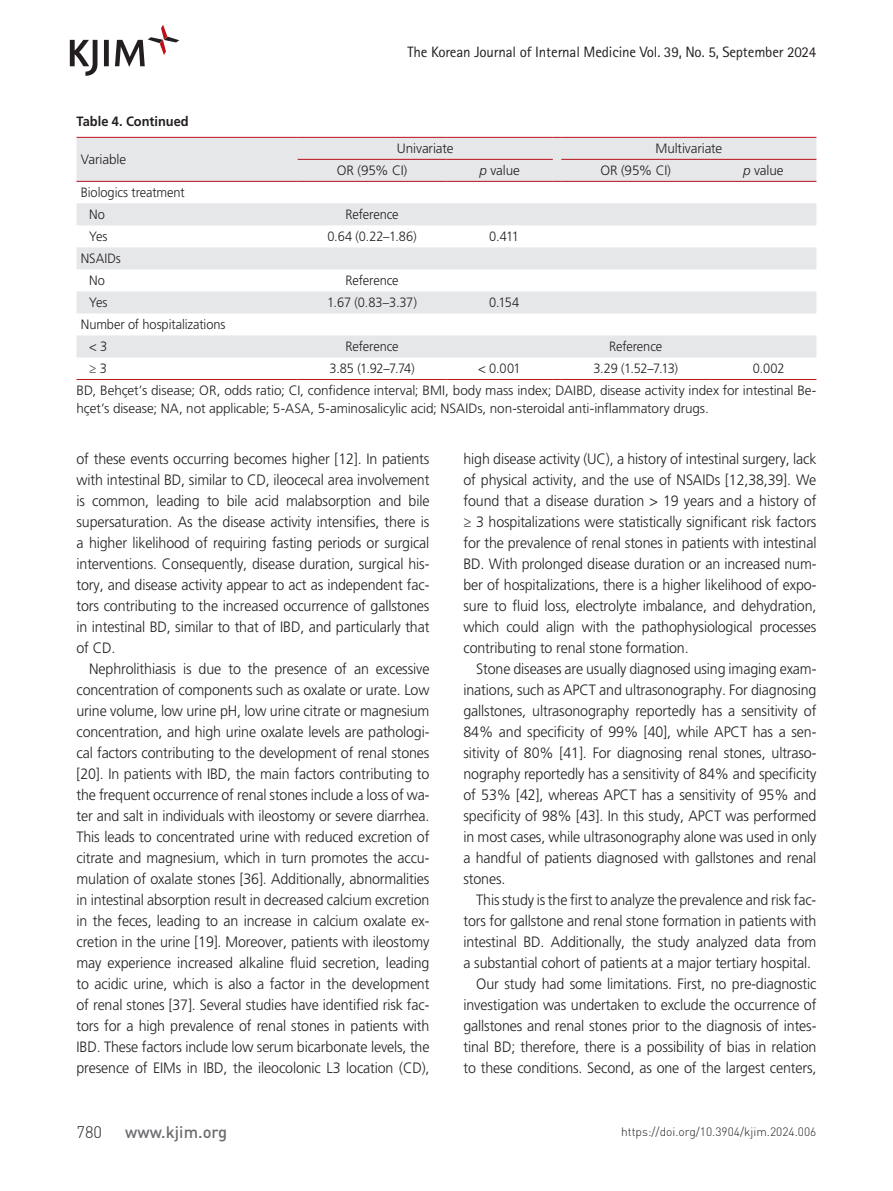
<style>
.page{position:relative;width:893px;height:1191px;background:#fff}
.page>*{position:absolute;margin:0;border:0;box-sizing:border-box;transform-origin:0 0}
.t1{font:500 16.5px "DIN Pro";color:#6c6d70}
.t2{font:300 16.5px "DIN Pro";color:#231f20}
.t3{font:300 15px/21px "Frutiger LT Std";letter-spacing:-.01em;color:#231f20;text-align:justify;scale:.95 1}
.t4{font:15px "Rotis Sans Serif Std";letter-spacing:-.01em;color:#231f20}
.t5{font:300 13.5px/22px "Frutiger LT Std";letter-spacing:-.005em;color:#231f20;scale:.95 1}
.t6{font:300 13.5px "Frutiger LT Std";letter-spacing:-.005em;color:#231f20}
.t7{font:700 13.5px "Frutiger LT Std";color:#231f20;scale:.95 1}
.t8{font:300 12px "DIN Pro";color:#231f20}
.s1{font-style:italic}
</style>
<div class="page">
<svg style="left:70px;top:25px;width:109px;height:51px"></svg>
<svg style="left:77px;top:203px;width:739px;height:154px;fill:#e6e7e9"></svg>
<svg style="left:77px;top:137px;width:739px;height:45px;background:#e3dcde"></svg>
<hr style="left:561px;top:181px;width:149px;height:1px;background:#bb1018">
<hr style="left:710px;top:181px;width:106px;height:1px;background:#bb1018">
<hr style="left:77px;top:379px;width:221px;height:1px;background:#bb1018">
<hr style="left:298px;top:379px;width:148px;height:1px;background:#bb1018">
<hr style="left:446px;top:379px;width:107px;height:1px;background:#bb1018">
<hr style="left:561px;top:379px;width:149px;height:1px;background:#bb1018">
<hr style="left:710px;top:379px;width:106px;height:1px;background:#bb1018">
<p class="t7" style="left:77px;top:113px;width:120px">Table 4. Continued</p>
<p class="t6" style="left:81px;top:151px;width:47px">Variable</p>
<p class="t5" style="left:89px;top:181px;width:102px;text-indent:-9px">Biologics treatment<br>No</p>
<p class="t4" style="left:407px;top:43px;width:410px">The Korean Journal of Internal Medicine Vol. 39, No. 5, September 2024</p>
<p class="t6" style="left:397px;top:140px;width:58px">Univariate</p>
<p class="t6" style="left:655px;top:140px;width:68px">Multivariate</p>
<p class="t6" style="left:337px;top:162px;width:72px">OR (95% CI)</p>
<p class="t6" style="left:479px;top:162px;width:42px"><span class="s1">p</span> value</p>
<p class="t6" style="left:600px;top:162px;width:72px">OR (95% CI)</p>
<p class="t6" style="left:743px;top:162px;width:42px"><span class="s1">p</span> value</p>
<p class="t5" style="left:345px;top:203px;width:57px">Reference</p>
<p class="t5" style="left:89px;top:225px;width:21px">Yes</p>
<p class="t5" style="left:327px;top:225px;width:96px">0.64 (0.22–1.86)</p>
<p class="t5" style="left:489px;top:225px;width:33px">0.411</p>
<p class="t5" style="left:81px;top:247px;width:44px;text-align:center">NSAIDs<br>No</p>
<p class="t5" style="left:345px;top:269px;width:57px">Reference</p>
<p class="t5" style="left:89px;top:291px;width:21px">Yes</p>
<p class="t5" style="left:327px;top:291px;width:96px">1.67 (0.83–3.37)</p>
<p class="t5" style="left:489px;top:291px;width:33px">0.154</p>
<p class="t5" style="left:89px;top:313px;width:145px;text-indent:-9px">Number of hospitalizations &lt; 3</p>
<p class="t5" style="left:345px;top:335px;width:57px">Reference</p>
<p class="t5" style="left:609px;top:335px;width:57px">Reference</p>
<p class="t5" style="left:89px;top:357px;width:20px">≥ 3</p>
<p class="t5" style="left:329px;top:357px;width:91px">3.85 (1.92–7.74)</p>
<p class="t5" style="left:478px;top:357px;width:46px">&lt; 0.001</p>
<p class="t5" style="left:593px;top:357px;width:91px">3.29 (1.52–7.13)</p>
<p class="t5" style="left:77px;top:357px;width:780px;text-indent:676px">0.002<br>BD, Behçet’s disease; OR, odds ratio; CI, confidence interval; BMI, body mass index; DAIBD, disease activity index for intestinal Be-</p>
<p class="t6" style="left:77px;top:401px;width:634px">hçet’s disease; NA, not applicable; 5-ASA, 5-aminosalicylic acid; NSAIDs, non-steroidal anti-inflammatory drugs.</p>
<p class="t3" style="left:77px;top:448px;width:373px">of these events occurring becomes higher [12]. In patients with intestinal BD, similar to CD, ileocecal area involvement is common, leading to bile acid malabsorption and bile supersaturation. As the disease activity intensifies, there is a higher likelihood of requiring fasting periods or surgical interventions. Consequently, disease duration, surgical his&shy;tory, and disease activity appear to act as independent fac&shy;tors contributing to the increased occurrence of gallstones in intestinal BD, similar to that of IBD, and particularly that of CD.</p>
<p class="t3" style="left:77px;top:658px;width:373px;text-indent:13px">Nephrolithiasis is due to the presence of an excessive concentration of components such as oxalate or urate. Low urine volume, low urine pH, low urine citrate or magnesium concentration, and high urine oxalate levels are pathologi&shy;cal factors contributing to the development of renal stones [20]. In patients with IBD, the main factors contributing to the frequent occurrence of renal stones include a loss of wa&shy;ter and salt in individuals with ileostomy or severe diarrhea.<br>This leads to concentrated urine with reduced excretion of citrate and magnesium, which in turn promotes the accu&shy;mulation of oxalate stones [36]. Additionally, abnormalities in intestinal absorption result in decreased calcium excretion in the feces, leading to an increase in calcium oxalate ex&shy;cretion in the urine [19]. Moreover, patients with ileostomy may experience increased alkaline fluid secretion, leading to acidic urine, which is also a factor in the development of renal stones [37]. Several studies have identified risk fac&shy;tors for a high prevalence of renal stones in patients with IBD. These factors include low serum bicarbonate levels, the presence of EIMs in IBD, the ileocolonic L3 location (CD),</p>
<p class="t2" style="left:77px;top:1120px;width:27px">780</p>
<p class="t1" style="left:125px;top:1120px;width:104px">www.kjim.org</p>
<p class="t3" style="left:463px;top:448px;width:373px">high disease activity (UC), a history of intestinal surgery, lack of physical activity, and the use of NSAIDs [12,38,39]. We found that a disease duration &gt; 19 years and a history of ≥ 3 hospitalizations were statistically significant risk factors for the prevalence of renal stones in patients with intestinal BD. With prolonged disease duration or an increased num&shy;ber of hospitalizations, there is a higher likelihood of expo&shy;sure to fluid loss, electrolyte imbalance, and dehydration, which could align with the pathophysiological processes contributing to renal stone formation.</p>
<p class="t3" style="left:463px;top:658px;width:373px;text-indent:13px">Stone diseases are usually diagnosed using imaging exam&shy;inations, such as APCT and ultrasonography. For diagnosing gallstones, ultrasonography reportedly has a sensitivity of 84% and specificity of 99% [40], while APCT has a sen&shy;sitivity of 80% [41]. For diagnosing renal stones, ultraso&shy;nography reportedly has a sensitivity of 84% and specificity of 53% [42], whereas APCT has a sensitivity of 95% and specificity of 98% [43]. In this study, APCT was performed in most cases, while ultrasonography alone was used in only a handful of patients diagnosed with gallstones and renal stones.</p>
<p class="t3" style="left:476px;top:889px;width:359px">This study is the first to analyze the prevalence and risk fac-</p>
<p class="t3" style="left:463px;top:910px;width:373px">tors for gallstone and renal stone formation in patients with</p>
<p class="t3" style="left:463px;top:931px;width:373px">intestinal BD. Additionally, the study analyzed data from</p>
<p class="t3" style="left:463px;top:952px;width:367px">a substantial cohort of patients at a major tertiary hospital.</p>
<p class="t3" style="left:476px;top:973px;width:360px">Our study had some limitations. First, no pre-diagnostic</p>
<p class="t3" style="left:463px;top:994px;width:373px">investigation was undertaken to exclude the occurrence of</p>
<p class="t3" style="left:463px;top:1015px;width:373px">gallstones and renal stones prior to the diagnosis of intes-</p>
<p class="t3" style="left:463px;top:1036px;width:373px">tinal BD; therefore, there is a possibility of bias in relation</p>
<p class="t3" style="left:463px;top:1057px;width:373px">to these conditions. Second, as one of the largest centers,</p>
<p class="t8" style="left:621px;top:1123px;width:197px">https://doi.org/10.3904/kjim.2024.006</p>
</div>
